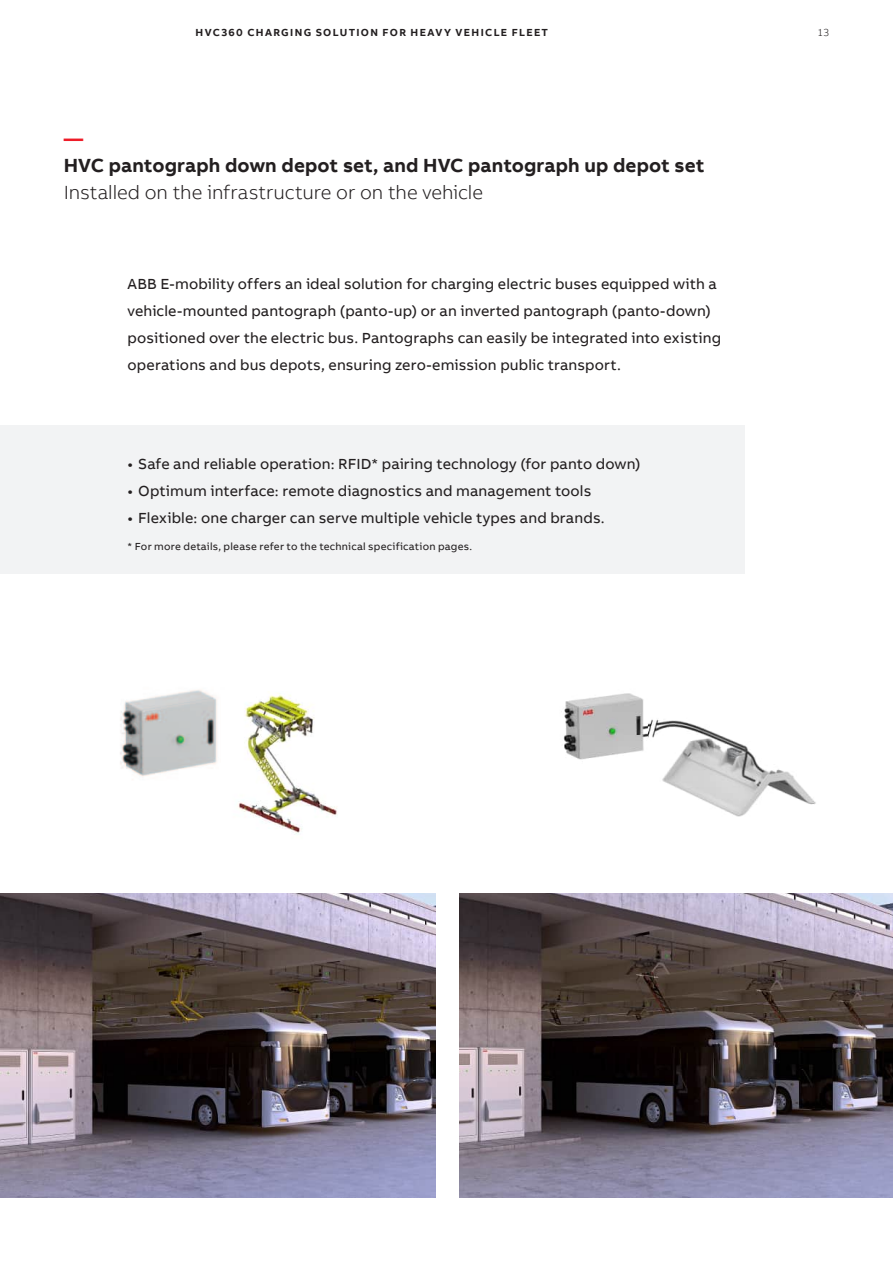
<style>
.page{position:relative;width:893px;height:1263px;background:#fff}
.page>*{position:absolute;margin:0;border:0;box-sizing:border-box;transform-origin:0 0}
.Headline_S_13pt_18pt{font:700 19.5px "AB Bvoice";color:#231f20}
.Subheadline_S_13pt_18pt{font:300 19.5px "AB Bvoice";letter-spacing:-.005em;color:#231f20}
.Headline_S_13pt_18pt-2{font:700 19.5px "AB Bvoice";color:#ee1c28}
.Listing_01_8_5pt_12pt{font:15px/27px "AB Bvoice";letter-spacing:.01em;color:#231f20}
.Listing_01_8_5pt_12pt-2{font:10.5px "AB Bvoice";letter-spacing:.02em;color:#231f20}
.t1{font:700 10.5px "AB Bvoice";letter-spacing:.125em;color:#231f20}
.t2{font:300 10.5px "AB Bvoice";color:#231f20}
</style>
<div class="page">
<img style="left:0;top:893px;width:436px;height:305px">
<img style="left:120px;top:690px;width:97px;height:87px">
<img style="left:238px;top:693px;width:99px;height:141px">
<img style="left:459px;top:893px;width:434px;height:305px">
<div style="left:0;top:425px;width:744px;height:149px;background:#f2f3f4"></div>
<img style="left:563px;top:693px;width:85px;height:67px">
<img style="left:648px;top:719px;width:168px;height:98px">
<p class="t1" style="left:196px;top:25px;width:354px">HVC360 CHARGING SOLUTION FOR HEAVY VEHICLE FLEET</p>
<p class="t2" style="left:818px;top:26px;width:13px">13</p>
<p class="Headline_S_13pt_18pt-2" style="left:64px;top:126px;width:21px">—</p>
<p class="Headline_S_13pt_18pt" style="left:64px;top:153px;width:642px">HVC pantograph down depot set, and HVC pantograph up depot set</p>
<p class="Subheadline_S_13pt_18pt" style="left:64px;top:181px;width:421px">Installed on the infrastructure or on the vehicle</p>
<p class="Listing_01_8_5pt_12pt" style="left:128px;top:270px;width:595px">ABB E-mobility offers an ideal solution for charging electric buses equipped with a vehicle-mounted pantograph (panto-up) or an inverted pantograph (panto-down) positioned over the electric bus. Pantographs can easily be integrated into existing operations and bus depots, ensuring zero-emission public transport.</p>
<p class="Listing_01_8_5pt_12pt" style="left:128px;top:450px;width:515px">• Safe and reliable operation: RFID* pairing technology (for panto down)</p>
<p class="Listing_01_8_5pt_12pt" style="left:128px;top:477px;width:465px">• Optimum interface: remote diagnostics and management tools</p>
<p class="Listing_01_8_5pt_12pt" style="left:128px;top:504px;width:479px">• Flexible: one charger can serve multiple vehicle types and brands.</p>
<p class="Listing_01_8_5pt_12pt-2" style="left:128px;top:540px;width:346px">* For more details, please refer to the technical specification pages.</p>
</div>
